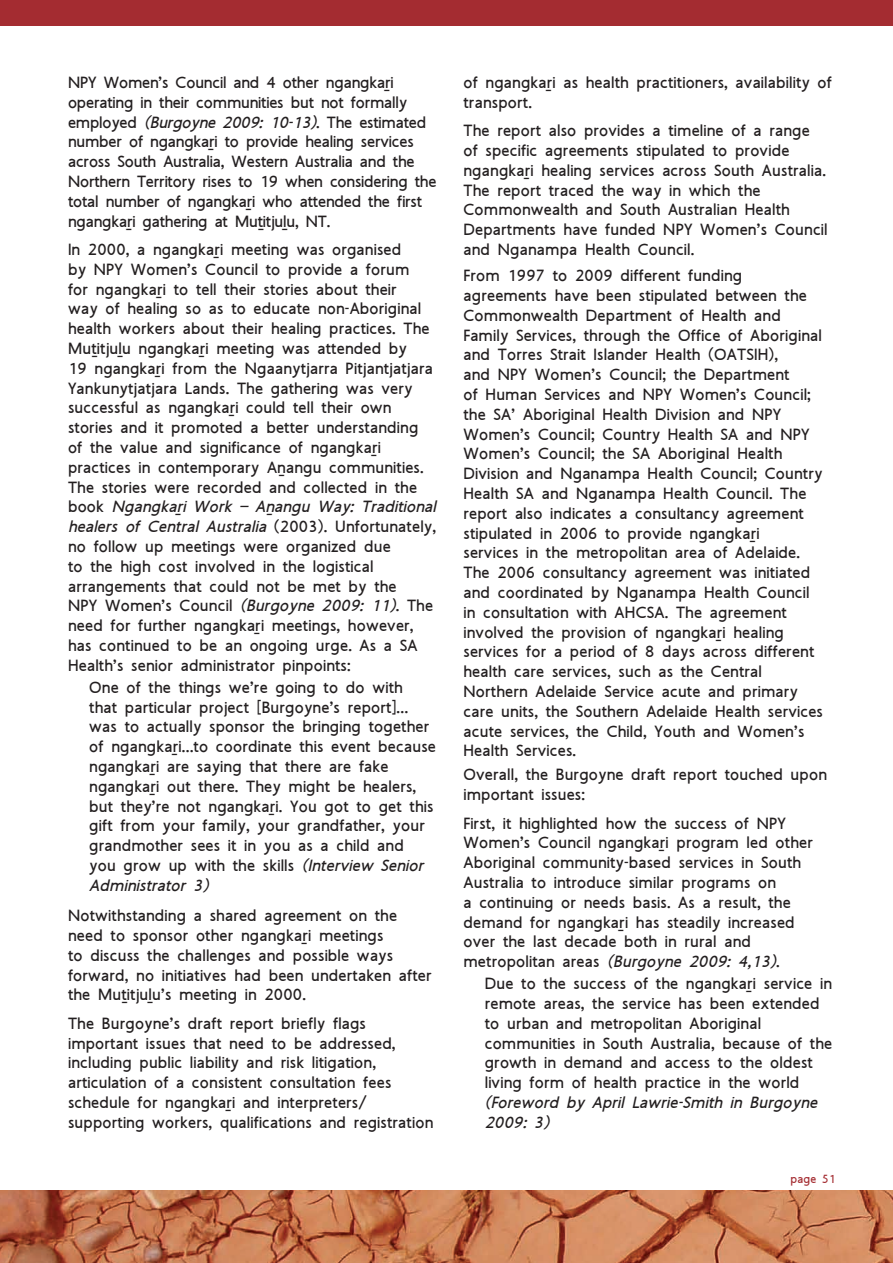
<style>
.page{position:relative;width:893px;height:1263px;background:#fff}
.page>*{position:absolute;margin:0;border:0;box-sizing:border-box;transform-origin:0 0}
.t1{font:16.5px/19.8px "Aboriginal Sans";color:#231f20}
.t2{font:16.5px/19.8px "Aboriginal Sans";letter-spacing:-.02em;color:#231f20}
.t3{font:italic 16.5px/19.8px "Aboriginal Sans";color:#231f20}
.t4{font:12px "Aboriginal Sans";color:#a42c31}
.s1{font-style:italic}
</style>
<div class="page">
<div style="left:0;top:0;width:893px;height:26px;background:#a42c31"></div>
<img style="left:0;top:1191px;width:893px;height:72px">
<p class="t2" style="left:68px;top:73px;width:370px">NPY Women’s Council and 4 other ngangkaṟi operating in their communities but not formally employed <span class="s1">(Burgoyne 2009: 10-13)</span>. The estimated number of ngangkaṟi to provide healing services across South Australia, Western Australia and the Northern Territory rises to 19 when considering the total number of ngangkaṟi who attended the first ngangkaṟi gathering at Muṯitjuḻu, NT.</p>
<p class="t1" style="left:68px;top:240px;width:370px">In 2000, a ngangkaṟi meeting was organised<br>by NPY Women’s Council to provide a forum<br>for ngangkaṟi to tell their stories about their<br>way of healing so as to educate non-Aboriginal health workers about their healing practices. The Muṯitjuḻu ngangkaṟi meeting was attended by<br>19 ngangkaṟi from the Ngaanytjarra Pitjantjatjara Yankunytjatjara Lands. The gathering was very successful as ngangkaṟi could tell their own stories and it promoted a better understanding of the value and significance of ngangkaṟi practices in contemporary Aṉangu communities.<br>The stories were recorded and collected in the book <span class="s1">Ngangkaṟi Work – Aṉangu Way: Traditional healers of Central Australia</span> (2003). Unfortunately, no follow up meetings were organized due<br>to the high cost involved in the logistical arrangements that could not be met by the<br>NPY Women’s Council <span class="s1">(Burgoyne 2009: 11)</span>. The need for further ngangkaṟi meetings, however, has continued to be an ongoing urge. As a SA Health’s senior administrator pinpoints:</p>
<p class="t1" style="left:89px;top:678px;width:348px">One of the things we’re going to do with<br>that particular project [Burgoyne’s report]… was to actually sponsor the bringing together of ngangkaṟi…to coordinate this event because ngangkaṟi are saying that there are fake ngangkaṟi out there. They might be healers, but they’re not ngangkaṟi. You got to get this gift from your family, your grandfather, your grandmother sees it in you as a child and<br>you grow up with the skills <span class="s1">(Interview Senior Administrator 3)</span></p>
<p class="t1" style="left:68px;top:906px;width:365px">Notwithstanding a shared agreement on the need to sponsor other ngangkaṟi meetings<br>to discuss the challenges and possible ways forward, no initiatives had been undertaken after the Muṯitjuḻu’s meeting in 2000.</p>
<p class="t1" style="left:68px;top:1014px;width:367px">The Burgoyne’s draft report briefly flags important issues that need to be addressed, including public liability and risk litigation, articulation of a consistent consultation fees schedule for ngangkaṟi and interpreters/ supporting workers, qualifications and registration</p>
<p class="t1" style="left:463px;top:73px;width:370px">of ngangkaṟi as health practitioners, availability of transport.</p>
<p class="t1" style="left:463px;top:121px;width:366px">The report also provides a timeline of a range of specific agreements stipulated to provide ngangkaṟi healing services across South Australia.<br>The report traced the way in which the Commonwealth and South Australian Health Departments have funded NPY Women’s Council and Nganampa Health Council.</p>
<p class="t1" style="left:463px;top:266px;width:361px">From 1997 to 2009 different funding agreements have been stipulated between the Commonwealth Department of Health and Family Services, through the Office of Aboriginal and Torres Strait Islander Health (OATSIH),<br>and NPY Women’s Council; the Department<br>of Human Services and NPY Women’s Council; the SA’ Aboriginal Health Division and NPY Women’s Council; Country Health SA and NPY Women’s Council; the SA Aboriginal Health Division and Nganampa Health Council; Country Health SA and Nganampa Health Council. The report also indicates a consultancy agreement stipulated in 2006 to provide ngangkaṟi<br>services in the metropolitan area of Adelaide.<br>The 2006 consultancy agreement was initiated and coordinated by Nganampa Health Council in consultation with AHCSA. The agreement involved the provision of ngangkaṟi healing services for a period of 8 days across different health care services, such as the Central Northern Adelaide Service acute and primary care units, the Southern Adelaide Health services acute services, the Child, Youth and Women’s Health Services.</p>
<p class="t1" style="left:463px;top:766px;width:365px">Overall, the Burgoyne draft report touched upon important issues:</p>
<p class="t1" style="left:463px;top:814px;width:351px">First, it highlighted how the success of NPY Women’s Council ngangkaṟi program led other Aboriginal community-based services in South Australia to introduce similar programs on<br>a continuing or needs basis. As a result, the demand for ngangkaṟi has steadily increased over the last decade both in rural and metropolitan areas <span class="s1">(Burgoyne 2009: 4,13)</span>.</p>
<p class="t1" style="left:485px;top:974px;width:349px">Due to the success of the ngangkaṟi service in remote areas, the service has been extended to urban and metropolitan Aboriginal communities in South Australia, because of the growth in demand and access to the oldest living form of health practice in the world</p>
<p class="t3" style="left:485px;top:1093px;width:334px">(Foreword by April Lawrie-Smith in Burgoyne<br>2009: 3)</p>
<p class="t4" style="left:790px;top:1170px;width:47px">page 51</p>
</div>
